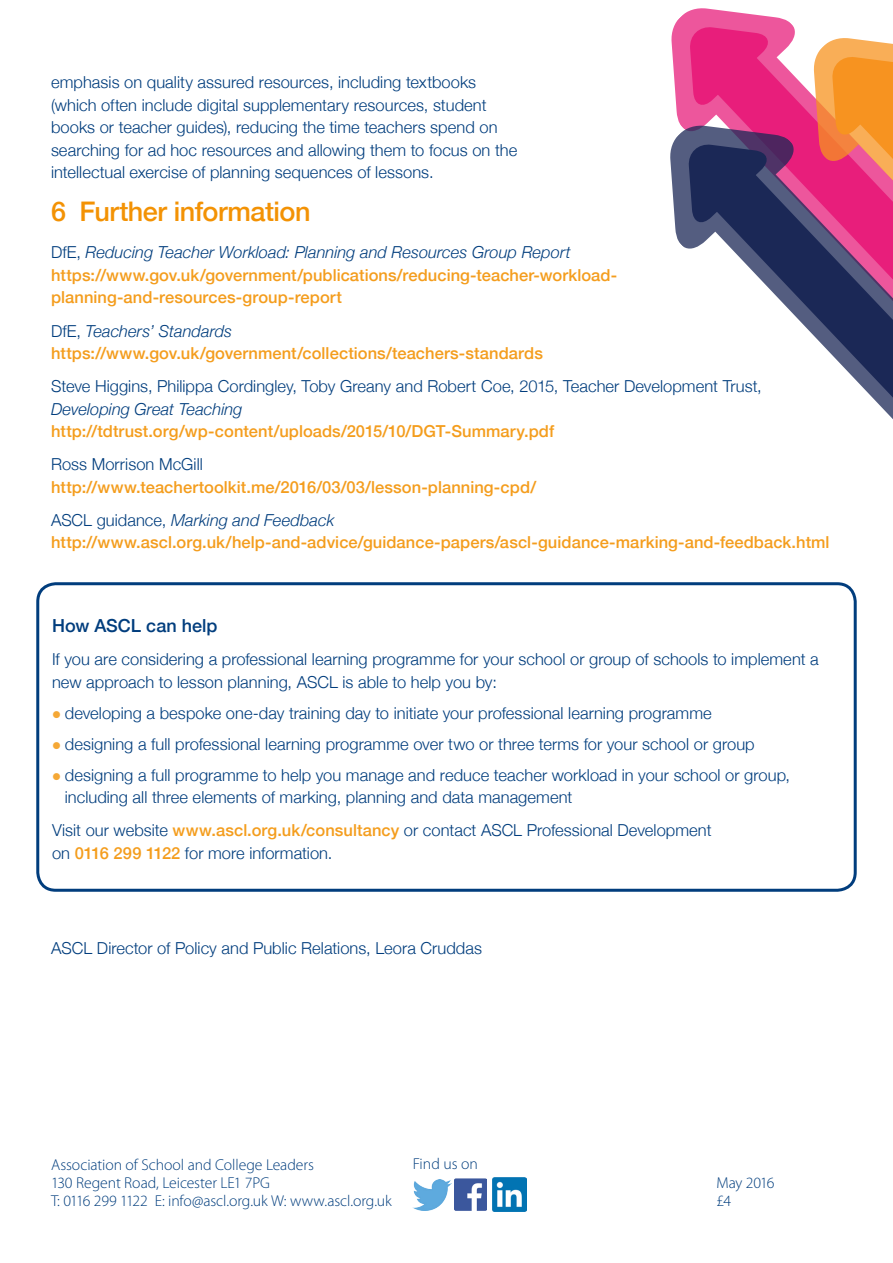
<style>
.page{position:relative;width:893px;height:1263px;background:#fff}
.page>*{position:absolute;margin:0;border:0;box-sizing:border-box;transform-origin:0 0}
.main_header{font:500 27px "Helvetica Neue";letter-spacing:-.02em;color:#f39204}
.sub_heading{font:500 18px "Helvetica Neue";color:#013d7d}
.main_text_NO_INDENT{font:300 16.5px/22.5px "Helvetica Neue";letter-spacing:.005em;color:#013d7d}
.main_text_NO_INDENT-2{font:500 16.5px/22.5px "Helvetica Neue";letter-spacing:.005em;color:#f49d1d}
.ASCL_main_text{font:300 15.75px/18px "Myriad Pro";letter-spacing:-.005em;color:#013d7d}
.s1{font-weight:300;color:#013d7d}
.s2{font-weight:300;font-style:italic;color:#013d7d}
.s3{font-style:italic}
.s4{font-weight:500;color:#f49d1d}
.s5{color:#f5a836}
</style>
<div class="page">
<img style="left:413px;top:1179px;width:38px;height:31px">
<img style="left:492px;top:1178px;width:34px;height:34px">
<img style="left:455px;top:1178px;width:32px;height:33px">
<svg style="left:671px;top:8px;width:124px;height:115px;fill:#ed569c"></svg>
<svg style="left:713px;top:53px;width:99px;height:70px"></svg>
<svg style="left:689px;top:26px;width:83px;height:83px;background:#e82780"></svg>
<svg style="left:812px;top:38px;width:81px;height:85px;background:#f7a144"></svg>
<svg style="left:670px;top:123px;width:223px;height:126px;background:#b76277"></svg>
<svg style="left:715px;top:173px;width:178px;height:246px"></svg>
<svg style="left:688px;top:143px;width:83px;height:83px;background:#242f5c"></svg>
<div style="left:36px;top:582px;width:821px;height:310px;border:3px solid #013d7d;border-radius:18px"></div>
<p class="main_text_NO_INDENT" style="left:51px;top:70px;width:468px">emphasis on quality assured resources, including textbooks (which often include digital supplementary resources, student books or teacher guides), reducing the time teachers spend on searching for ad hoc resources and allowing them to focus on the intellectual exercise of planning sequences of lessons.</p>
<p class="main_header" style="left:51px;top:190px;width:261px">6 Further information</p>
<p class="main_text_NO_INDENT-2" style="left:51px;top:241px;width:568px"><span class="s1">DfE,</span> <span class="s2">Reducing Teacher Workload: Planning and Resources Group Report </span>https://www.gov.uk/government/publications/reducing-teacher-workload&shy;planning-and-resources-group-report</p>
<p class="main_text_NO_INDENT-2" style="left:51px;top:319px;width:493px"><span class="s1">DfE,</span> <span class="s2">Teachers’ Standards </span>https://www.gov.uk/government/collections/teachers-standards</p>
<p class="main_text_NO_INDENT" style="left:51px;top:374px;width:712px">Steve Higgins, Philippa Cordingley, Toby Greany and Robert Coe, 2015, Teacher Development Trust,<br><span class="s3">Developing Great Teaching<br></span><span class="s4">http://tdtrust.org/wp-content/uploads/2015/10/DGT-Summary.pdf</span></p>
<p class="main_text_NO_INDENT-2" style="left:51px;top:452px;width:487px"><span class="s1">Ross Morrison McGill </span>http://www.teachertoolkit.me/2016/03/03/lesson-planning-cpd/</p>
<p class="main_text_NO_INDENT-2" style="left:51px;top:508px;width:780px"><span class="s1">ASCL guidance,</span> <span class="s2">Marking and Feedback </span>http://www.ascl.org.uk/help-and-advice/guidance-papers/ascl-guidance-marking-and-feedback.html</p>
<p class="sub_heading" style="left:52px;top:611px;width:167px">How ASCL can help</p>
<p class="main_text_NO_INDENT" style="left:52px;top:647px;width:768px">If you are considering a professional learning programme for your school or group of schools to implement a new approach to lesson planning, ASCL is able to help you by:</p>
<p class="main_text_NO_INDENT" style="left:52px;top:701px;width:661px"><span class="s5">●</span> developing a bespoke one-day training day to initiate your professional learning programme</p>
<p class="main_text_NO_INDENT" style="left:52px;top:732px;width:704px"><span class="s5">●</span> designing a full professional learning programme over two or three terms for your school or group</p>
<p class="main_text_NO_INDENT" style="left:65px;top:763px;width:727px;text-indent:-13px"><span class="s5">●</span> designing a full programme to help you manage and reduce teacher workload in your school or group, including all three elements of marking, planning and data management</p>
<p class="main_text_NO_INDENT" style="left:52px;top:818px;width:661px">Visit our website <span class="s4">www.ascl.org.uk/consultancy</span> or contact ASCL Professional Development on <span class="s4">0116 299 1122</span> for more information.</p>
<p class="main_text_NO_INDENT" style="left:51px;top:936px;width:432px">ASCL Director of Policy and Public Relations, Leora Cruddas</p>
<p class="ASCL_main_text" style="left:51px;top:1156px;width:342px">Association of School and College Leaders<br>130 Regent Road, Leicester LE1 7PG<br>T: 0116 299 1122 E: info@ascl.org.uk W: www.ascl.org.uk</p>
<p class="ASCL_main_text" style="left:413px;top:1155px;width:67px">Find us on</p>
<p class="ASCL_main_text" style="left:716px;top:1174px;width:60px">May 2016</p>
<p class="ASCL_main_text" style="left:716px;top:1192px;width:16px">£4</p>
</div>
